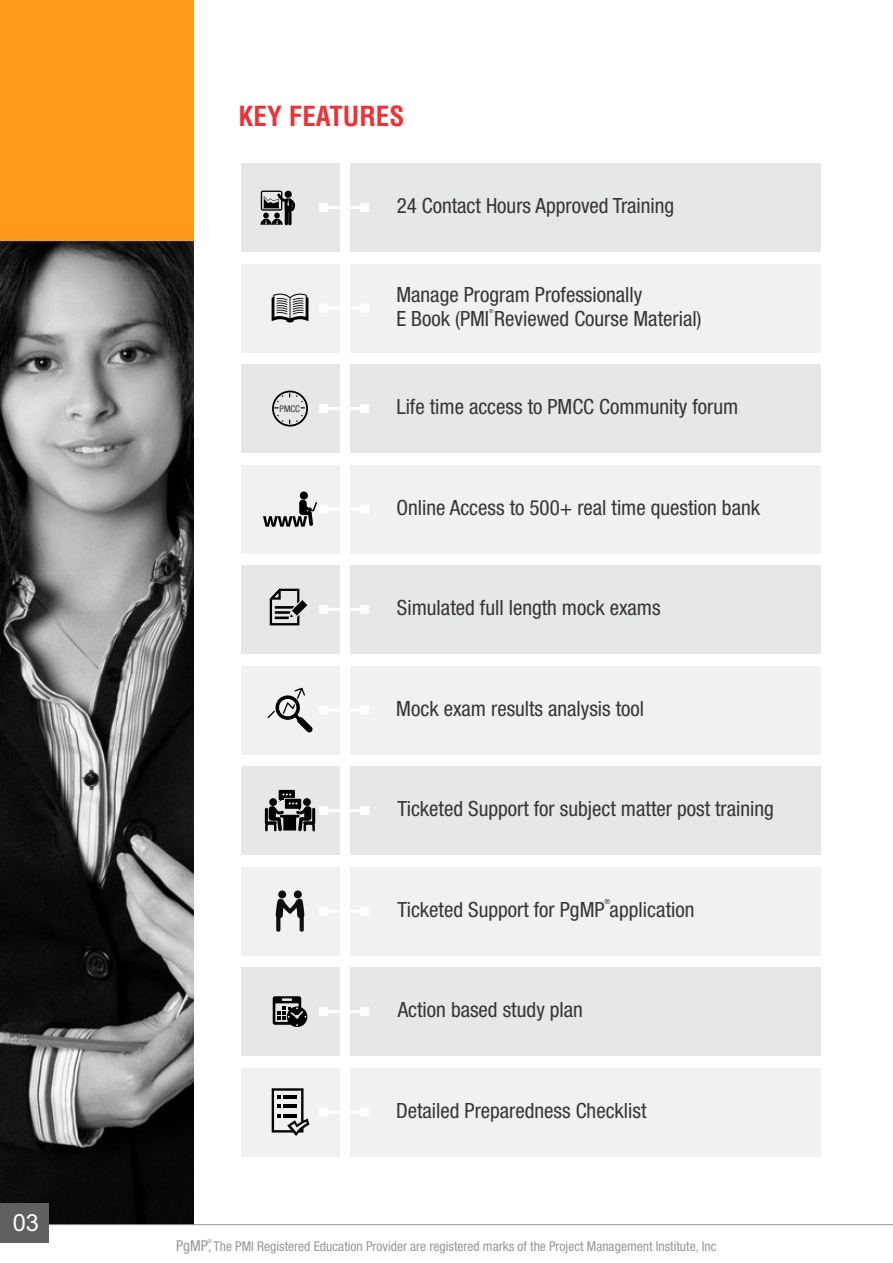
<style>
.page{position:relative;width:893px;height:1263px;background:#fff}
.page>*{position:absolute;margin:0;border:0;box-sizing:border-box;transform-origin:0 0}
.t1{font:700 condensed 27px "Helvetica";color:#ed3237}
.t2{font:23.7px "Arial";color:#fefefe}
.t3{font:condensed 21px/24px "Helvetica 57";color:#373435}
.t4{font:condensed 13.5px "Helvetica 57";color:#96989a}
.t5{font:condensed 9.3px "Helvetica 57";color:#373435}
.t6{font:condensed 7.05px "Helvetica 57";color:#373435}
.t7{font:condensed 5.85px "Helvetica 57";color:#96989a}
.t8{font:condensed 5.55px "Helvetica 57";color:#373435}
.s1{font-size:15px}
</style>
<div class="page">
<div style="left:241px;top:1068px;width:98px;height:88px;background:#f1f1f2"></div>
<svg style="left:272px;top:1088px;width:37px;height:48px"></svg>
<div style="left:241px;top:565px;width:98px;height:89px;background:#e6e7e8"></div>
<svg style="left:270px;top:589px;width:37px;height:36px"></svg>
<div style="left:241px;top:364px;width:98px;height:89px;background:#e6e7e8"></div>
<div style="left:241px;top:264px;width:98px;height:88px;background:#f1f1f2"></div>
<svg style="left:272px;top:391px;width:36px;height:35px"></svg>
<svg style="left:272px;top:294px;width:36px;height:28px"></svg>
<img style="left:0;top:0;width:193px;height:1224px">
<svg style="left:48px;top:1224px;width:845px;height:19px"></svg>
<div style="left:0;top:1204px;width:48px;height:39px;background:#606062"></div>
<div style="left:351px;top:163px;width:470px;height:89px;background:#e6e7e8"></div>
<div style="left:241px;top:163px;width:98px;height:89px;background:#e6e7e8"></div>
<div style="left:351px;top:264px;width:470px;height:88px;background:#f1f1f2"></div>
<div style="left:351px;top:364px;width:470px;height:89px;background:#e6e7e8"></div>
<div style="left:351px;top:465px;width:470px;height:88px;background:#f1f1f2"></div>
<div style="left:241px;top:465px;width:98px;height:88px;background:#f1f1f2"></div>
<div style="left:351px;top:565px;width:470px;height:89px;background:#e6e7e8"></div>
<div style="left:351px;top:666px;width:470px;height:88px;background:#f1f1f2"></div>
<div style="left:241px;top:666px;width:98px;height:88px;background:#f1f1f2"></div>
<div style="left:351px;top:766px;width:470px;height:89px;background:#e6e7e8"></div>
<div style="left:241px;top:766px;width:98px;height:89px;background:#e6e7e8"></div>
<div style="left:351px;top:867px;width:470px;height:88px;background:#f1f1f2"></div>
<div style="left:241px;top:867px;width:98px;height:88px;background:#f1f1f2"></div>
<div style="left:351px;top:967px;width:470px;height:89px;background:#e6e7e8"></div>
<div style="left:241px;top:967px;width:98px;height:89px;background:#e6e7e8"></div>
<div style="left:351px;top:1068px;width:470px;height:88px;background:#f1f1f2"></div>
<hr style="left:324px;top:206px;width:41px;height:3px;background:#fefefe">
<svg style="left:319px;top:203px;width:9px;height:9px"></svg>
<svg style="left:360px;top:203px;width:9px;height:9px"></svg>
<hr style="left:324px;top:307px;width:41px;height:3px;background:#fefefe">
<svg style="left:319px;top:304px;width:9px;height:8px"></svg>
<svg style="left:360px;top:304px;width:9px;height:8px"></svg>
<hr style="left:324px;top:407px;width:41px;height:3px;background:#fefefe">
<svg style="left:319px;top:404px;width:9px;height:9px"></svg>
<svg style="left:360px;top:404px;width:9px;height:9px"></svg>
<hr style="left:324px;top:508px;width:41px;height:3px;background:#fefefe">
<svg style="left:360px;top:505px;width:9px;height:8px"></svg>
<hr style="left:324px;top:608px;width:41px;height:3px;background:#fefefe">
<svg style="left:319px;top:605px;width:9px;height:9px"></svg>
<svg style="left:360px;top:605px;width:9px;height:9px"></svg>
<hr style="left:324px;top:709px;width:41px;height:3px;background:#fefefe">
<svg style="left:319px;top:706px;width:9px;height:8px"></svg>
<svg style="left:360px;top:706px;width:9px;height:8px"></svg>
<hr style="left:324px;top:809px;width:41px;height:3px;background:#fefefe">
<svg style="left:360px;top:806px;width:9px;height:9px"></svg>
<hr style="left:324px;top:910px;width:41px;height:3px;background:#fefefe">
<svg style="left:319px;top:907px;width:9px;height:8px"></svg>
<svg style="left:360px;top:907px;width:9px;height:8px"></svg>
<hr style="left:324px;top:1010px;width:41px;height:3px;background:#fefefe">
<svg style="left:319px;top:1007px;width:9px;height:9px"></svg>
<svg style="left:360px;top:1007px;width:9px;height:9px"></svg>
<hr style="left:324px;top:1111px;width:41px;height:3px;background:#fefefe">
<svg style="left:319px;top:1108px;width:9px;height:8px"></svg>
<svg style="left:360px;top:1108px;width:9px;height:8px"></svg>
<svg style="left:260px;top:191px;width:36px;height:34px"></svg>
<div style="left:300px;top:491px;width:8px;height:9px;background:#000;border-radius:50%"></div>
<svg style="left:263px;top:500px;width:65px;height:27px"></svg>
<svg style="left:265px;top:790px;width:63px;height:41px"></svg>
<svg style="left:267px;top:688px;width:46px;height:45px"></svg>
<svg style="left:273px;top:996px;width:34px;height:31px"></svg>
<div style="left:278px;top:890px;width:8px;height:8px;background:#0e0f0f;border-radius:50%"></div>
<svg style="left:276px;top:898px;width:28px;height:34px"></svg>
<div style="left:294px;top:890px;width:8px;height:8px;background:#0e0f0f;border-radius:50%"></div>
<p class="t2" style="left:13px;top:1214px;width:28px">03</p>
<p class="t1" style="left:239px;top:106px;width:167px">KEY FEATURES</p>
<p class="t3" style="left:397px;top:196px;width:279px">24 Contact Hours Approved Training</p>
<p class="t5" style="left:280px;top:405px;width:22px">PMCC</p>
<p class="t3" style="left:396px;top:284px;width:307px">Manage Program Professionally<br>E Book (PMI Reviewed Course Material)</p>
<p class="t8" style="left:489px;top:309px;width:6px">®</p>
<p class="t3" style="left:396px;top:397px;width:344px">Life time access to PMCC Community forum</p>
<p class="t3" style="left:397px;top:497px;width:365px">Online Access to 500+ real time question bank</p>
<p class="t3" style="left:397px;top:598px;width:265px">Simulated full length mock exams</p>
<p class="t3" style="left:396px;top:698px;width:249px">Mock exam results analysis tool</p>
<p class="t3" style="left:397px;top:799px;width:378px">Ticketed Support for subject matter post training</p>
<p class="t6" style="left:605px;top:899px;width:7px">®</p>
<p class="t3" style="left:397px;top:899px;width:298px">Ticketed Support for PgMP application</p>
<p class="t3" style="left:398px;top:1000px;width:187px">Action based study plan</p>
<p class="t3" style="left:396px;top:1100px;width:252px">Detailed Preparedness Checklist</p>
<p class="t7" style="left:207px;top:1239px;width:6px">®</p>
<p class="t4" style="left:176px;top:1241px;width:542px"><span class="s1">PgMP</span>, The PMI Registered Education Provider are registered marks of the Project Management Institute, Inc</p>
</div>
